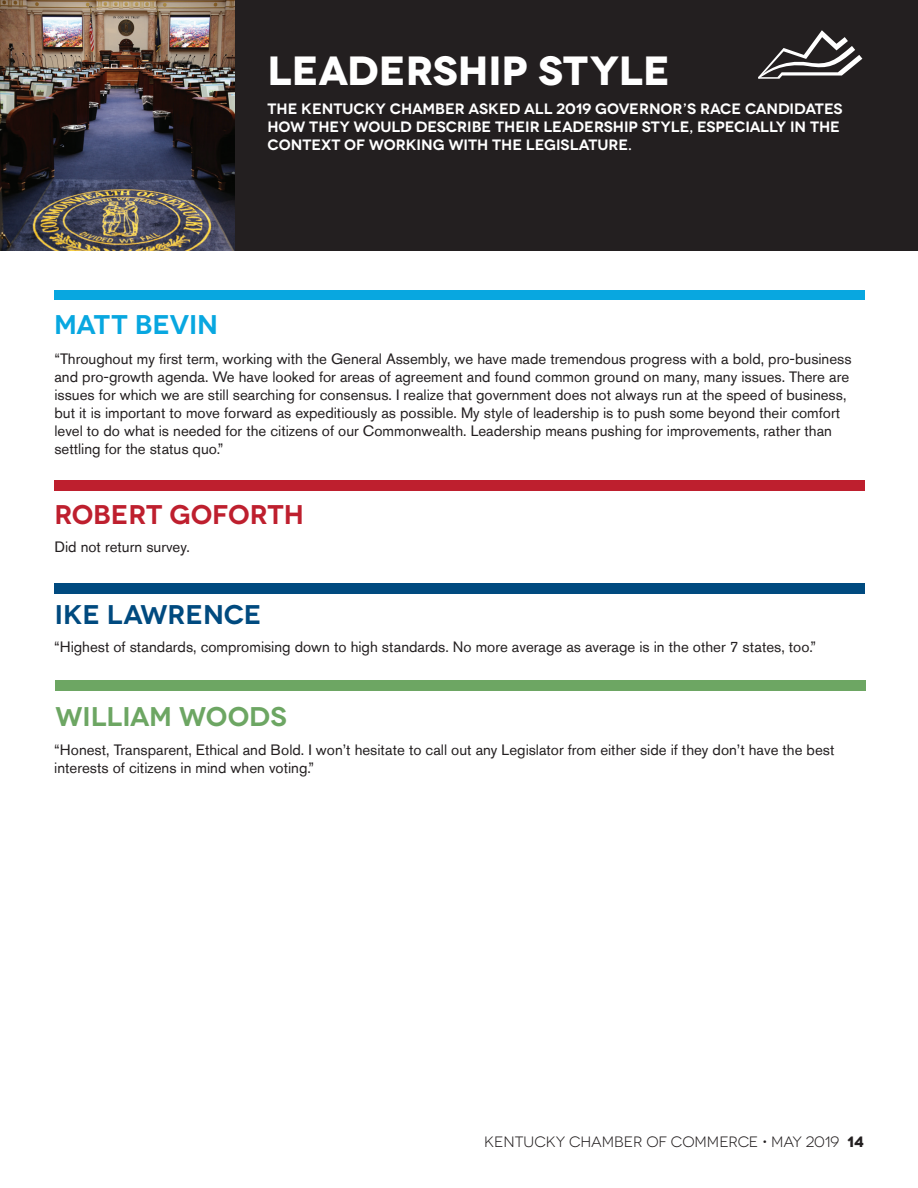
<style>
.page{position:relative;width:918px;height:1188px;background:#fff}
.page>*{position:absolute;margin:0;border:0;box-sizing:border-box;transform-origin:0 0}
.t1{font:700 40.8px "Novecentowide";color:#fff}
.t2{font:600 27px "Novecentowide";letter-spacing:-.005em;color:#be1f2e}
.t3{font:600 27px "Novecentowide";letter-spacing:-.005em;color:#6da663}
.t4{font:600 27px "Novecentowide";color:#004a7f}
.t5{font:600 27px "Novecentowide";color:#08a7e0}
.t6{font:15px/18px "Akzidenz Grotesk Std";color:#231f20}
.t7{font:600 15px/18px "Novecentowide";color:#fff}
.t8{font:15px "Novecentowide";color:#231f20}
.s1{font-weight:700}
</style>
<div class="page">
<div style="left:0;top:0;width:918px;height:250px;background:#231f20"></div>
<img style="left:1px;top:0;width:234px;height:250px">
<svg style="left:758px;top:30px;width:104px;height:49px"></svg>
<div style="left:54px;top:480px;width:811px;height:10px;background:#be1f2e"></div>
<div style="left:54px;top:290px;width:810px;height:10px;background:#08a7e0"></div>
<div style="left:54px;top:583px;width:811px;height:11px;background:#004a7f"></div>
<div style="left:55px;top:680px;width:810px;height:11px;background:#6da663"></div>
<h1 class="t1" style="left:267px;top:45px;width:404px">LEADERSHIP STYLE</h1>
<p class="t7" style="left:267px;top:100px;width:577px">THE KENTUCKY CHAMBER ASKED ALL 2019 GOVERNOR’S RACE CANDIDATES<br>HOW THEY WOULD DESCRIBE THEIR LEADERSHIP STYLE, ESPECIALLY IN THE<br>CONTEXT OF WORKING WITH THE LEGISLATURE.</p>
<h2 class="t5" style="left:54px;top:308px;width:166px">MATT BEVIN</h2>
<p class="t6" style="left:54px;top:349px;width:799px">“Throughout my first term, working with the General Assembly, we have made tremendous progress with a bold, pro-business and pro-growth agenda. We have looked for areas of agreement and found common ground on many, many issues. There are issues for which we are still searching for consensus. I realize that government does not always run at the speed of business, but it is important to move forward as expeditiously as possible. My style of leadership is to push some beyond their comfort level to do what is needed for the citizens of our Commonwealth. Leadership means pushing for improvements, rather than settling for the status quo.”</p>
<h2 class="t2" style="left:54px;top:498px;width:251px">ROBERT GOFORTH</h2>
<p class="t6" style="left:54px;top:538px;width:137px">Did not return survey.</p>
<h2 class="t4" style="left:55px;top:598px;width:208px">IKE LAWRENCE</h2>
<p class="t6" style="left:54px;top:638px;width:763px">“Highest of standards, compromising down to high standards. No more average as average is in the other 7 states, too.”</p>
<h2 class="t3" style="left:55px;top:700px;width:233px">WILLIAM WOODS</h2>
<p class="t6" style="left:54px;top:741px;width:782px">“Honest, Transparent, Ethical and Bold. I won’t hesitate to call out any Legislator from either side if they don’t have the best interests of citizens in mind when voting.”</p>
<p class="t8" style="left:484px;top:1133px;width:381px">KENTUCKY CHAMBER OF COMMERCE • MAY 2019 <span class="s1">14</span></p>
</div>
